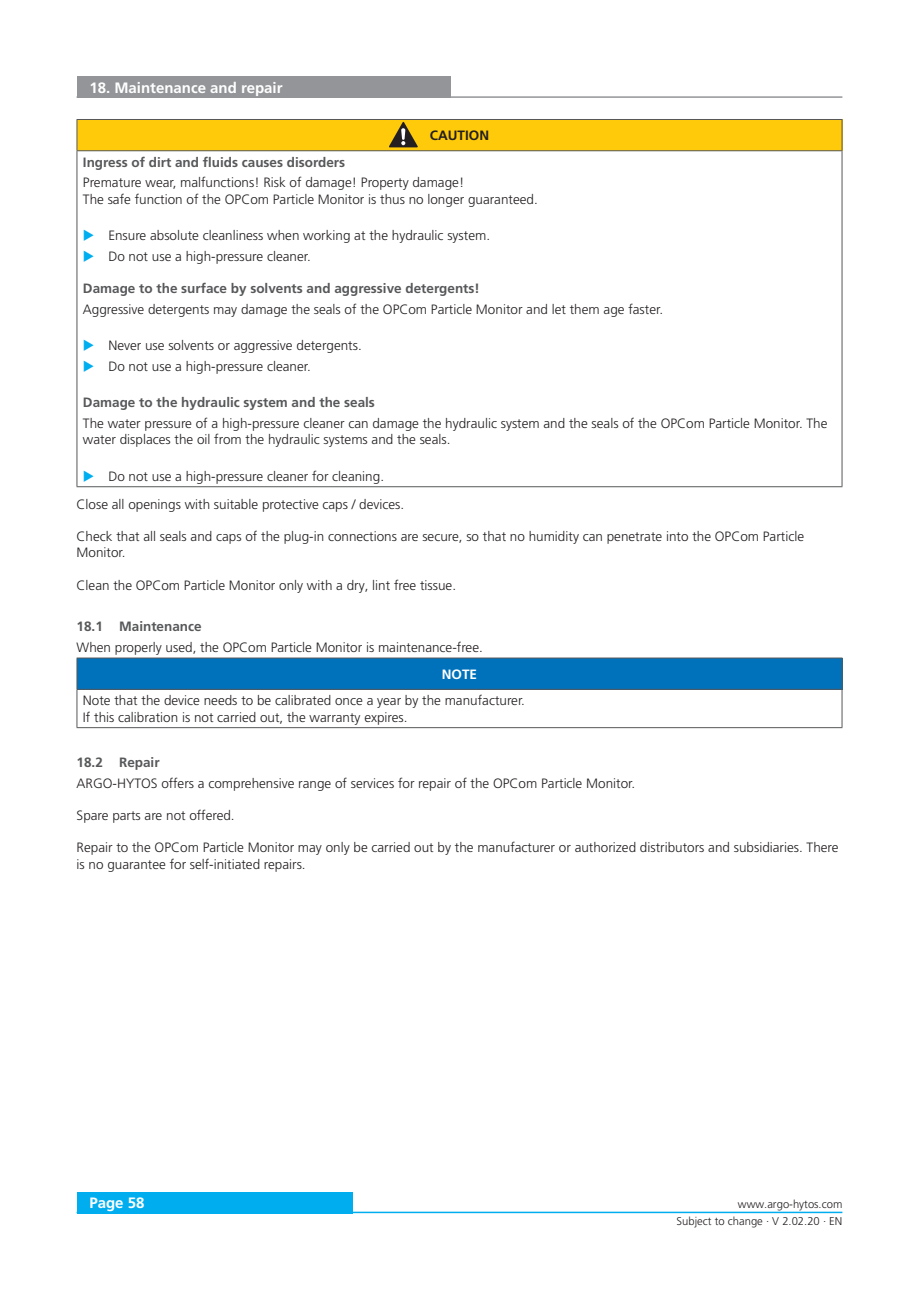
<style>
.page{position:relative;width:919px;height:1289px;background:#fff}
.page>*{position:absolute;margin:0;border:0;box-sizing:border-box;transform-origin:0 0}
.Überschrift_1{font:700 15px "Frutiger LT Pro";color:#fff}
._06_Copytext{font:300 13.5px/16.2px "Frutiger LT Pro";color:#231f20}
._06_Copytext__blaues_Dreieck{font:300 13.5px "Frutiger LT Pro";color:#231f20}
._05_Subline_Copytext{font:700 13.5px "Frutiger LT Pro";color:#57585a}
.Überschrift_3{font:700 13.5px "Frutiger LT Pro";color:#57585a}
._05_Subline_Copytext-2{font:700 13.5px "Frutiger LT Pro";color:#231f20}
._05_Subline_Copytext-3{font:700 13.5px "Frutiger LT Pro";color:#fff}
.t1{font:300 11.25px "Frutiger LT Pro";color:#231f20}
.s1{color:#00aeef}
</style>
<div class="page">
<div style="left:77px;top:1191px;width:275px;height:22px;background:#00aeef"></div>
<hr style="left:77px;top:1211px;width:765px;height:2px;background:#00aeef">
<div style="left:77px;top:77px;width:373px;height:21px;background:#939598"></div>
<hr style="left:77px;top:96px;width:765px;height:2px;background:#939598">
<div style="left:77px;top:119px;width:765px;height:32px;background:#feca0a"></div>
<hr style="left:77px;top:119px;width:765px;height:1px;background:#57585a">
<hr style="left:77px;top:120px;width:1px;height:30px;background:#57585a">
<hr style="left:841px;top:120px;width:1px;height:30px;background:#57585a">
<hr style="left:77px;top:150px;width:765px;height:1px;background:#57585a">
<hr style="left:77px;top:151px;width:1px;height:335px;background:#57585a">
<hr style="left:841px;top:151px;width:1px;height:335px;background:#57585a">
<hr style="left:77px;top:486px;width:765px;height:1px;background:#57585a">
<div style="left:77px;top:658px;width:765px;height:31px;background:#0072bc"></div>
<hr style="left:77px;top:657px;width:765px;height:1px;background:#57585a">
<hr style="left:77px;top:658px;width:1px;height:31px;background:#57585a">
<hr style="left:841px;top:658px;width:1px;height:31px;background:#57585a">
<hr style="left:77px;top:689px;width:765px;height:1px;background:#57585a">
<hr style="left:77px;top:689px;width:1px;height:38px;background:#57585a">
<hr style="left:841px;top:689px;width:1px;height:38px;background:#57585a">
<hr style="left:77px;top:727px;width:765px;height:1px;background:#57585a">
<svg style="left:389px;top:122px;width:28px;height:25px"></svg>
<p class="Überschrift_1" style="left:89px;top:79px;width:195px">18. Maintenance and repair</p>
<p class="_05_Subline_Copytext-2" style="left:430px;top:128px;width:61px">CAUTION</p>
<p class="_05_Subline_Copytext" style="left:83px;top:154px;width:264px">Ingress of dirt and fluids causes disorders</p>
<p class="_06_Copytext" style="left:83px;top:175px;width:383px">Premature wear, malfunctions! Risk of damage! Property damage!</p>
<p class="_06_Copytext" style="left:83px;top:191px;width:456px">The safe function of the OPCom Particle Monitor is thus no longer guaranteed.</p>
<p class="_06_Copytext__blaues_Dreieck" style="left:83px;top:228px;width:408px"><span class="s1">◆</span> Ensure absolute cleanliness when working at the hydraulic system.</p>
<p class="_06_Copytext__blaues_Dreieck" style="left:83px;top:248px;width:229px"><span class="s1">◆</span> Do not use a high-pressure cleaner.</p>
<p class="_05_Subline_Copytext" style="left:83px;top:280px;width:398px">Damage to the surface by solvents and aggressive detergents!</p>
<p class="_06_Copytext" style="left:83px;top:301px;width:581px">Aggressive detergents may damage the seals of the OPCom Particle Monitor and let them age faster.</p>
<p class="_06_Copytext__blaues_Dreieck" style="left:83px;top:338px;width:280px"><span class="s1">◆</span> Never use solvents or aggressive detergents.</p>
<p class="_06_Copytext__blaues_Dreieck" style="left:83px;top:358px;width:229px"><span class="s1">◆</span> Do not use a high-pressure cleaner.</p>
<p class="_05_Subline_Copytext" style="left:83px;top:395px;width:293px">Damage to the hydraulic system and the seals</p>
<p class="_06_Copytext" style="left:83px;top:415px;width:746px">The water pressure of a high-pressure cleaner can damage the hydraulic system and the seals of the OPCom Particle Monitor. The water displaces the oil from the hydraulic systems and the seals.</p>
<p class="_06_Copytext__blaues_Dreieck" style="left:83px;top:468px;width:302px"><span class="s1">◆</span> Do not use a high-pressure cleaner for cleaning.</p>
<p class="_06_Copytext" style="left:77px;top:496px;width:329px">Close all openings with suitable protective caps / devices.</p>
<p class="_06_Copytext" style="left:77px;top:528px;width:729px">Check that all seals and caps of the plug-in connections are secure, so that no humidity can penetrate into the OPCom Particle<br>Monitor.</p>
<p class="_06_Copytext" style="left:77px;top:577px;width:381px">Clean the OPCom Particle Monitor only with a dry, lint free tissue.</p>
<p class="Überschrift_3" style="left:77px;top:618px;width:127px">18.1 Maintenance</p>
<p class="_06_Copytext" style="left:77px;top:639px;width:408px">When properly used, the OPCom Particle Monitor is maintenance-free.</p>
<p class="_05_Subline_Copytext-3" style="left:442px;top:666px;width:37px">NOTE</p>
<p class="_06_Copytext" style="left:83px;top:692px;width:443px">Note that the device needs to be calibrated once a year by the manufacturer.</p>
<p class="_06_Copytext" style="left:83px;top:709px;width:326px">If this calibration is not carried out, the warranty expires.</p>
<p class="Überschrift_3" style="left:77px;top:754px;width:85px">18.2 Repair</p>
<p class="_06_Copytext" style="left:77px;top:774px;width:560px">ARGO-HYTOS offers a comprehensive range of services for repair of the OPCom Particle Monitor.</p>
<p class="_06_Copytext" style="left:77px;top:807px;width:160px">Spare parts are not offered.</p>
<p class="_06_Copytext" style="left:77px;top:839px;width:763px">Repair to the OPCom Particle Monitor may only be carried out by the manufacturer or authorized distributors and subsidiaries. There is no guarantee for self-initiated repairs.</p>
<p class="Überschrift_1" style="left:89px;top:1194px;width:57px">Page 58</p>
<p class="t1" style="left:738px;top:1197px;width:106px">www.argo-hytos.com</p>
<p class="t1" style="left:676px;top:1214px;width:167px">Subject to change · V 2.02.20 · EN</p>
</div>
